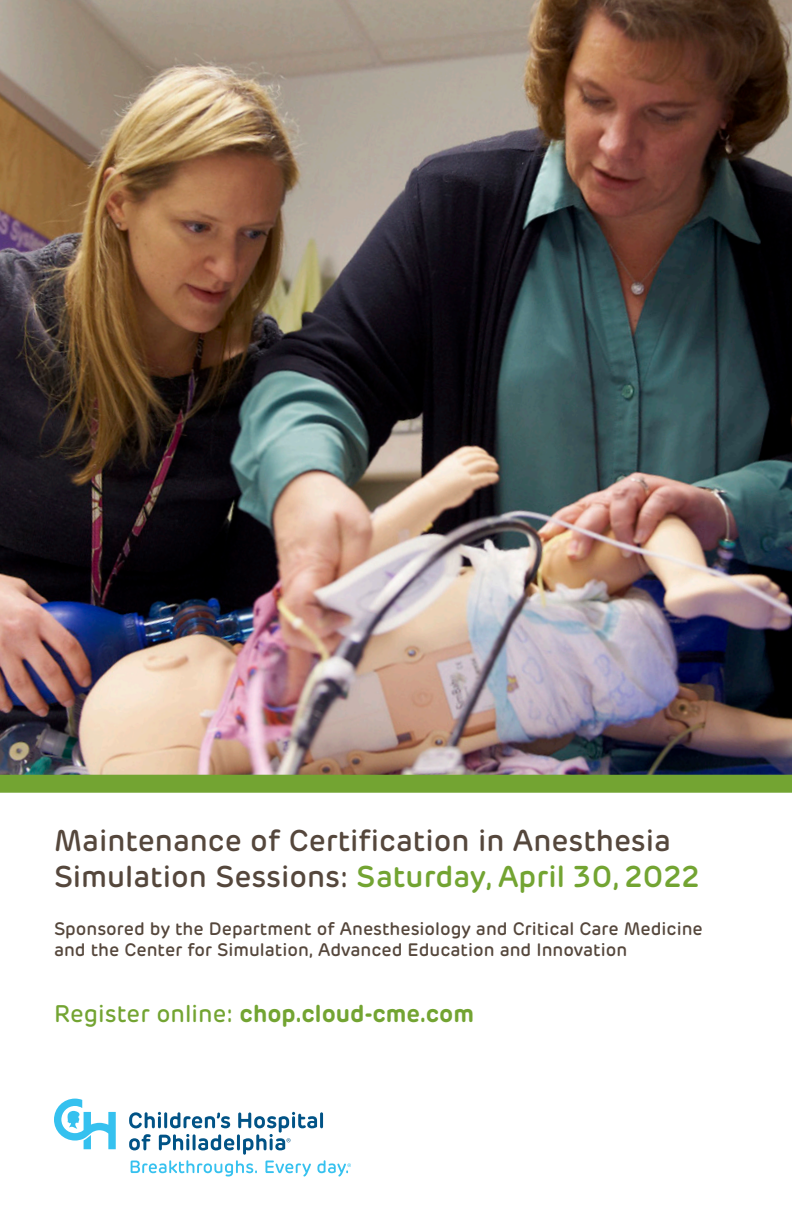
<style>
.page{position:relative;width:792px;height:1224px;background:#fff}
.page>*{position:absolute;margin:0;border:0;box-sizing:border-box;transform-origin:0 0}
.Body_Copy{font:500 30px/36px "Rubrik";color:#55473c}
.Body_Copy-2{font:700 24px "Rubrik New";color:#73a432}
.Sub_Headings{font:500 18px/21.6px "Rubrik";color:#55473c}
.s1{font-family:"Rubrik New";font-weight:600;color:#73a432}
.s2{font-weight:500}
</style>
<div class="page">
<img style="left:0;top:0;width:792px;height:775px">
<svg style="left:54px;top:1099px;width:62px;height:50px"></svg>
<svg style="left:129px;top:1112px;width:222px;height:65px"></svg>
<div style="left:0;top:775px;width:792px;height:18px;background:#73a432"></div>
<p class="Body_Copy" style="left:54px;top:822px;width:647px">Maintenance of Certification in Anesthesia<br>Simulation Sessions: <span class="s1">Saturday, April 30, 2022</span></p>
<p class="Sub_Headings" style="left:54px;top:917px;width:650px">Sponsored by the Department of Anesthesiology and Critical Care Medicine and the Center for Simulation, Advanced Education and Innovation</p>
<p class="Body_Copy-2" style="left:54px;top:999px;width:422px"><span class="s2">Register online:</span> chop.cloud-cme.com</p>
</div>
